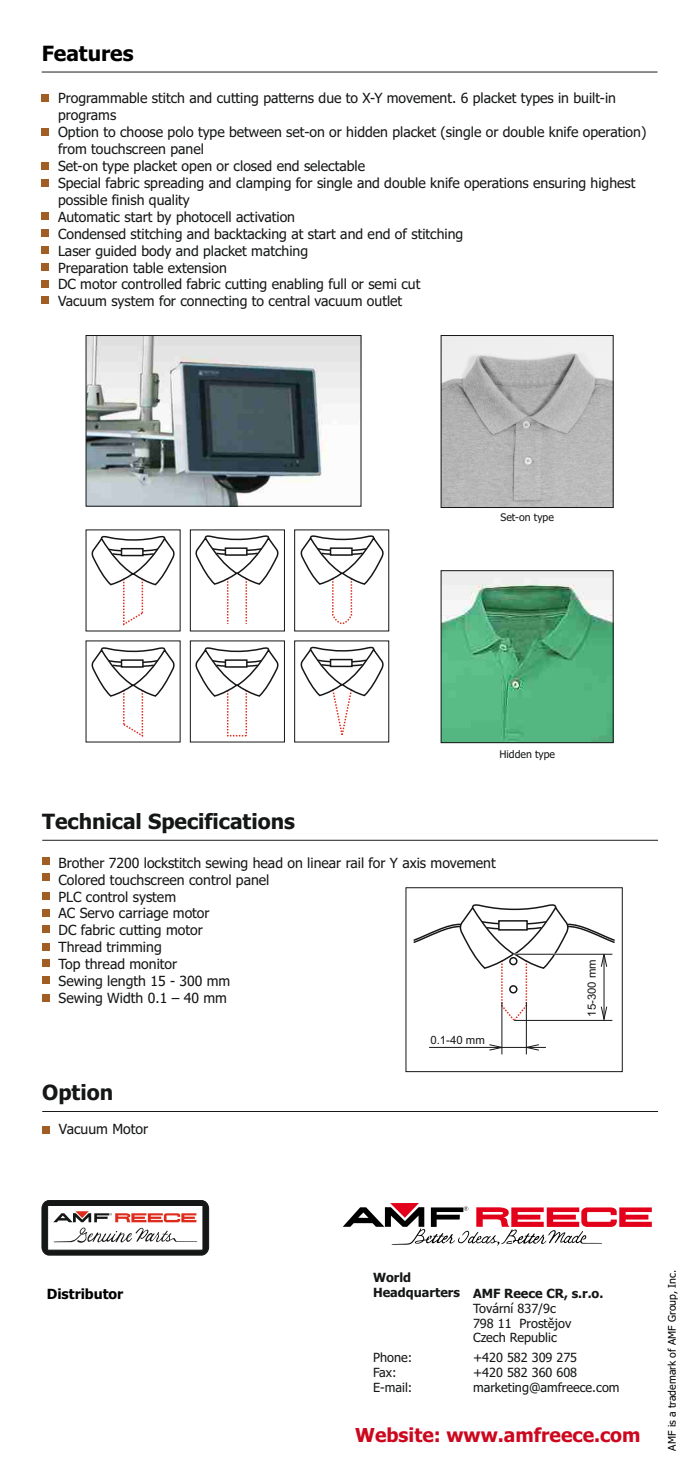
<style>
.page{position:relative;width:698px;height:1475px;background:#fff}
.page>*{position:absolute;margin:0;border:0;box-sizing:border-box;transform-origin:0 0}
.t1{font:700 21px "Tahoma";color:#151616}
.t2{font:700 21px "Tahoma";color:#000}
.t3{font:700 19.25px "Tahoma";color:#cc081f}
.t4{font:14px/17px "Tahoma";color:#151616}
.t5{font:700 14px "Tahoma";color:#000}
.t6{font:12.6px/15.2px "Tahoma";color:#151616}
.t7{font:700 12.6px/15.2px "Tahoma";color:#151616}
.t8{font:11.38px "Arial";color:#151616}
.t9{font:10.5px "Tahoma";color:#000}
.t10{font:10.5px "Tahoma";color:#151616}
</style>
<div class="page">
<svg style="left:342px;top:1203px;width:309px;height:42px"></svg>
<svg style="left:42px;top:1200px;width:167px;height:55px"></svg>
<hr style="left:42px;top:72px;width:615px;height:1px;background:#868686">
<div style="left:42px;top:94px;width:7px;height:8px;background:#a15e24"></div>
<hr style="left:42px;top:839px;width:615px;height:1px;background:#cbcbcb">
<div style="left:42px;top:857px;width:8px;height:7px;background:#a15e24"></div>
<div style="left:42px;top:873px;width:8px;height:8px;background:#a15e24"></div>
<div style="left:42px;top:891px;width:8px;height:8px;background:#a15e24"></div>
<div style="left:42px;top:909px;width:8px;height:7px;background:#a15e24"></div>
<div style="left:42px;top:925px;width:8px;height:7px;background:#a15e24"></div>
<div style="left:42px;top:943px;width:8px;height:7px;background:#a15e24"></div>
<div style="left:42px;top:959px;width:8px;height:8px;background:#a15e24"></div>
<div style="left:42px;top:975px;width:8px;height:8px;background:#a15e24"></div>
<div style="left:42px;top:994px;width:8px;height:7px;background:#a15e24"></div>
<hr style="left:501px;top:1002px;width:1px;height:52px;background:#151616">
<hr style="left:525px;top:1002px;width:1px;height:52px;background:#151616">
<hr style="left:429px;top:1046px;width:116px;height:1px;background:#151616">
<svg style="left:488px;top:1043px;width:15px;height:8px"></svg>
<svg style="left:525px;top:1043px;width:14px;height:8px"></svg>
<svg style="left:413px;top:904px;width:202px;height:118px"></svg>
<svg style="left:300px;top:535px;width:83px;height:90px"></svg>
<svg style="left:91px;top:535px;width:83px;height:91px"></svg>
<svg style="left:195px;top:535px;width:83px;height:88px"></svg>
<svg style="left:300px;top:646px;width:83px;height:89px"></svg>
<svg style="left:91px;top:647px;width:83px;height:90px"></svg>
<svg style="left:195px;top:647px;width:83px;height:90px"></svg>
<div style="left:190px;top:529px;width:95px;height:102px;border:1px solid #151616"></div>
<div style="left:190px;top:640px;width:95px;height:102px;border:1px solid #151616"></div>
<img style="left:442px;top:337px;width:169px;height:169px">
<div style="left:440px;top:335px;width:173px;height:173px;border:1px solid #151616"></div>
<img style="left:442px;top:572px;width:169px;height:169px">
<div style="left:440px;top:570px;width:173px;height:173px;border:1px solid #151616"></div>
<img style="left:87px;top:337px;width:272px;height:167px">
<div style="left:85px;top:335px;width:276px;height:171px;border:1px solid #151616"></div>
<div style="left:42px;top:128px;width:7px;height:8px;background:#a15e24"></div>
<div style="left:42px;top:162px;width:7px;height:8px;background:#a15e24"></div>
<div style="left:42px;top:179px;width:7px;height:8px;background:#a15e24"></div>
<div style="left:42px;top:213px;width:7px;height:7px;background:#a15e24"></div>
<div style="left:42px;top:230px;width:7px;height:7px;background:#a15e24"></div>
<div style="left:42px;top:247px;width:7px;height:7px;background:#a15e24"></div>
<div style="left:42px;top:263px;width:7px;height:8px;background:#a15e24"></div>
<div style="left:42px;top:280px;width:7px;height:8px;background:#a15e24"></div>
<div style="left:42px;top:296px;width:7px;height:7px;background:#a15e24"></div>
<div style="left:42px;top:1125px;width:8px;height:8px;background:#a15e24"></div>
<h1 class="t2" style="left:42px;top:44px;width:93px">Features</h1>
<p class="t4" style="left:58px;top:91px;width:589px">Programmable stitch and cutting patterns due to X-Y movement. 6 placket types in built-in programs<br>Option to choose polo type between set-on or hidden placket (single or double knife operation) from touchscreen panel<br>Set-on type placket open or closed end selectable<br>Special fabric spreading and clamping for single and double knife operations ensuring highest possible finish quality<br>Automatic start by photocell activation<br>Condensed stitching and backtacking at start and end of stitching<br>Laser guided body and placket matching<br>Preparation table extension<br>DC motor controlled fabric cutting enabling full or semi cut<br>Vacuum system for connecting to central vacuum outlet</p>
<p class="t10" style="left:500px;top:513px;width:55px">Set-on type</p>
<h1 class="t1" style="left:42px;top:812px;width:254px">Technical Specifications</h1>
<p class="t10" style="left:499px;top:750px;width:57px">Hidden type</p>
<p class="t4" style="left:58px;top:855px;width:438px">Brother 7200 lockstitch sewing head on linear rail for Y axis movement<br>Colored touchscreen control panel<br>PLC control system<br>AC Servo carriage motor<br>DC fabric cutting motor<br>Thread trimming<br>Top thread monitor<br>Sewing length 15 - 300 mm<br>Sewing Width 0.1 – 40 mm</p>
<h1 class="t1" style="left:42px;top:1083px;width:72px">Option</h1>
<p class="t4" style="left:59px;top:1121px;width:91px">Vacuum Motor</p>
<p class="t8" style="left:430px;top:1035px;width:56px">0.1-40 mm</p>
<p class="t8" style="left:587px;top:1016px;width:59px;rotate:-90deg">15-300 mm</p>
<p class="t5" style="left:47px;top:1287px;width:78px">Distributor</p>
<p class="t7" style="left:373px;top:1270px;width:88px">World<br>Headquarters</p>
<p class="t6" style="left:373px;top:1350px;width:41px">Phone:<br>Fax:<br>E-mail:</p>
<p class="t7" style="left:473px;top:1286px;width:132px">AMF Reece CR, s.r.o.</p>
<p class="t6" style="left:473px;top:1301px;width:100px">Tovární 837/9c<br>798 11 Prostějov</p>
<p class="t6" style="left:473px;top:1350px;width:148px">+420 582 309 275<br>+420 582 360 608 marketing@amfreece.com</p>
<p class="t6" style="left:473px;top:1330px;width:85px">Czech Republic</p>
<h2 class="t3" style="left:355px;top:1427px;width:287px">Website: www.amfreece.com</h2>
<p class="t9" style="left:667px;top:1450px;width:182px;rotate:-90deg">AMF is a trademark of AMF Group, Inc.</p>
</div>
